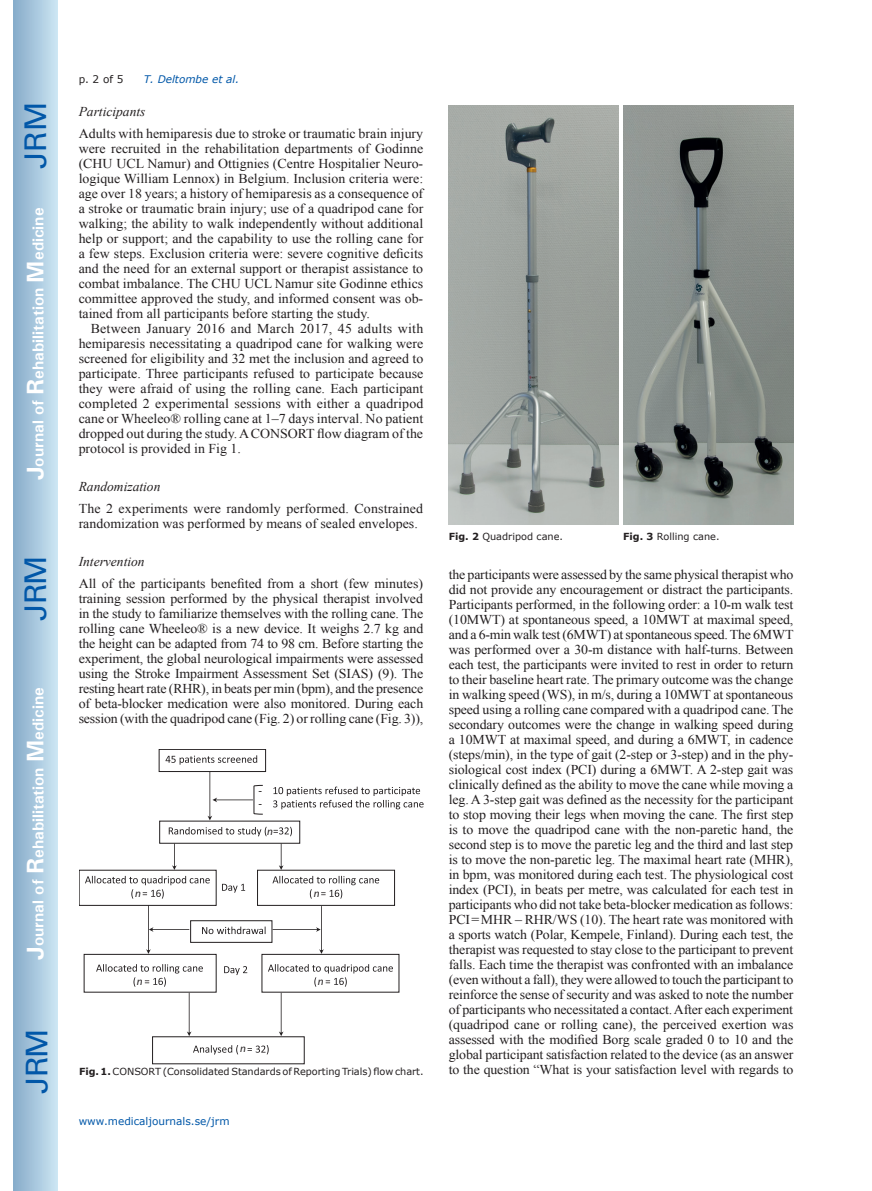
<style>
.page{position:relative;width:872px;height:1191px;background:#fff}
.page>*{position:absolute;margin:0;border:0;box-sizing:border-box;transform-origin:0 0}
.t1{font:30px "Univers";letter-spacing:-.03em;color:#0157a8}
.t2{font:700 15.75px "Univers";color:#fff}
.t3{font:13.5px/15px "Times New Roman";letter-spacing:-.005em;color:#231f20;text-align:justify}
.t4{font:italic 13.5px "Times New Roman";color:#231f20}
.t5{font:italic 10.95px "Myriad Pro";color:#231f20}
.t6{font:10.95px/13.4px "Times New Roman";color:#231f20}
.t7{font:10.5px "Verdana";color:#0157a8}
.t8{font:italic 10.5px "Verdana";color:#0157a8}
.t9{font:10.5px "Verdana";color:#231f20}
.t10{font:9.75px "Verdana";letter-spacing:-.005em;color:#231f20}
.s1{font-size:24px}
.s2{font-weight:700}
</style>
<div class="page">
<div style="left:14px;top:0;width:43px;height:1191px;background:linear-gradient(to right,#88acca,#cbe5f2)"></div>
<svg style="left:165px;top:755px;width:92px;height:9px"></svg>
<div style="left:159px;top:749px;width:107px;height:22px;border:1px solid #231f20"></div>
<svg style="left:169px;top:826px;width:123px;height:10px"></svg>
<svg style="left:85px;top:876px;width:125px;height:22px"></svg>
<svg style="left:273px;top:786px;width:150px;height:23px"></svg>
<svg style="left:96px;top:964px;width:107px;height:22px"></svg>
<div style="left:84px;top:954px;width:132px;height:38px;border:1px solid #231f20"></div>
<svg style="left:193px;top:1045px;width:76px;height:9px"></svg>
<svg style="left:207px;top:772px;width:56px;height:48px"></svg>
<svg style="left:272px;top:876px;width:107px;height:22px"></svg>
<svg style="left:268px;top:964px;width:125px;height:22px"></svg>
<div style="left:262px;top:954px;width:137px;height:38px;border:1px solid #231f20"></div>
<svg style="left:187px;top:992px;width:4px;height:44px"></svg>
<svg style="left:279px;top:992px;width:4px;height:44px"></svg>
<svg style="left:172px;top:843px;width:5px;height:27px"></svg>
<svg style="left:279px;top:843px;width:4px;height:27px"></svg>
<svg style="left:202px;top:926px;width:63px;height:8px"></svg>
<div style="left:190px;top:920px;width:82px;height:22px;border:1px solid #231f20"></div>
<svg style="left:272px;top:906px;width:52px;height:48px"></svg>
<svg style="left:146px;top:905px;width:43px;height:49px"></svg>
<svg style="left:222px;top:883px;width:23px;height:9px"></svg>
<svg style="left:224px;top:966px;width:23px;height:9px"></svg>
<img style="left:449px;top:106px;width:170px;height:418px">
<img style="left:623px;top:106px;width:170px;height:418px">
<h1 class="t1" style="left:18px;top:169px;width:68px;rotate:-90deg">JRM</h1>
<p class="t2" style="left:28px;top:480px;width:274px;rotate:-90deg"><span class="s1">J</span>ournal of <span class="s1">R</span>ehabilitation <span class="s1">M</span>edicine</p>
<h1 class="t1" style="left:18px;top:620px;width:67px;rotate:-90deg">JRM</h1>
<p class="t2" style="left:28px;top:959px;width:274px;rotate:-90deg"><span class="s1">J</span>ournal of <span class="s1">R</span>ehabilitation <span class="s1">M</span>edicine</p>
<h1 class="t1" style="left:19px;top:1093px;width:67px;rotate:-90deg">JRM</h1>
<p class="t9" style="left:79px;top:72px;width:46px">p. 2 of 5</p>
<p class="t8" style="left:144px;top:72px;width:97px">T. Deltombe et al.</p>
<p class="t4" style="left:79px;top:102px;width:68px">Participants</p>
<p class="t3" style="left:79px;top:126px;width:346px">Adults with hemiparesis due to stroke or traumatic brain injury were recruited in the rehabilitation departments of Godinne (CHU UCL Namur) and Ottignies (Centre Hospitalier Neuro&shy;logique William Lennox) in Belgium. Inclusion criteria were: age over 18 years; a history of hemiparesis as a consequence of a stroke or traumatic brain injury; use of a quadripod cane for walking; the ability to walk independently without additional help or support; and the capability to use the rolling cane for a few steps. Exclusion criteria were: severe cognitive deficits and the need for an external support or therapist assistance to combat imbalance. The CHU UCL Namur site Godinne ethics committee approved the study, and informed consent was ob&shy;tained from all participants before starting the study.</p>
<p class="t3" style="left:79px;top:321px;width:346px;text-indent:12px">Between January 2016 and March 2017, 45 adults with hemiparesis necessitating a quadripod cane for walking were screened for eligibility and 32 met the inclusion and agreed to participate. Three participants refused to participate because they were afraid of using the rolling cane. Each participant completed 2 experimental sessions with either a quadripod cane or Wheeleo® rolling cane at 1–7 days interval. No patient dropped out during the study. A CONSORT flow diagram of the protocol is provided in Fig 1.</p>
<p class="t4" style="left:79px;top:477px;width:83px">Randomization</p>
<p class="t3" style="left:79px;top:501px;width:346px">The 2 experiments were randomly performed. Constrained randomization was performed by means of sealed envelopes.</p>
<p class="t4" style="left:79px;top:552px;width:67px">Intervention</p>
<p class="t3" style="left:79px;top:576px;width:346px">All of the participants benefited from a short (few minutes) training session performed by the physical therapist involved in the study to familiarize themselves with the rolling cane. The rolling cane Wheeleo® is a new device. It weighs 2.7 kg and the height can be adapted from 74 to 98 cm. Before starting the experiment, the global neurological impairments were assessed using the Stroke Impairment Assessment Set (SIAS) (9). The resting heart rate (RHR), in beats per min (bpm), and the presence of beta-blocker medication were also monitored. During each session (with the quadripod cane (Fig. 2) or rolling cane (Fig. 3)),</p>
<p class="t3" style="left:449px;top:567px;width:346px">the participants were assessed by the same physical therapist who did not provide any encouragement or distract the participants.<br>Participants performed, in the following order: a 10-m walk test (10MWT) at spontaneous speed, a 10MWT at maximal speed, and a 6-min walk test (6MWT) at spontaneous speed. The 6MWT was performed over a 30-m distance with half-turns. Between each test, the participants were invited to rest in order to return to their baseline heart rate. The primary outcome was the change in walking speed (WS), in m/s, during a 10MWT at spontaneous speed using a rolling cane compared with a quadripod cane. The secondary outcomes were the change in walking speed during a 10MWT at maximal speed, and during a 6MWT, in cadence (steps/min), in the type of gait (2-step or 3-step) and in the phy&shy;siological cost index (PCI) during a 6MWT. A 2-step gait was clinically defined as the ability to move the cane while moving a leg. A 3-step gait was defined as the necessity for the participant to stop moving their legs when moving the cane. The first step is to move the quadripod cane with the non-paretic hand, the second step is to move the paretic leg and the third and last step is to move the non-paretic leg. The maximal heart rate (MHR), in bpm, was monitored during each test. The physiological cost index (PCI), in beats per metre, was calculated for each test in participants who did not take beta-blocker medication as follows:<br>PCI=MHR – RHR/WS (10). The heart rate was monitored with a sports watch (Polar, Kempele, Finland). During each test, the therapist was requested to stay close to the participant to prevent falls. Each time the therapist was confronted with an imbalance (even without a fall), they were allowed to touch the participant to reinforce the sense of security and was asked to note the number of participants who necessitated a contact. After each experiment (quadripod cane or rolling cane), the perceived exertion was assessed with the modified Borg scale graded 0 to 10 and the global participant satisfaction related to the device (as an answer</p>
<p class="t10" style="left:79px;top:1065px;width:346px"><span class="s2">Fig. 1.</span> CONSORT (Consolidated Standards of Reporting Trials) flow chart.</p>
<p class="t3" style="left:449px;top:1062px;width:346px">to the question “What is your satisfaction level with regards to</p>
<p class="t10" style="left:449px;top:530px;width:116px"><span class="s2">Fig. 2</span> Quadripod cane.</p>
<p class="t10" style="left:623px;top:530px;width:98px"><span class="s2">Fig. 3</span> Rolling cane.</p>
<p class="t6" style="left:258px;top:783px;width:5px">- -</p>
<p class="t5" style="left:267px;top:824px;width:7px">n</p>
<p class="t5" style="left:135px;top:886px;width:7px">n</p>
<p class="t5" style="left:314px;top:886px;width:7px">n</p>
<p class="t5" style="left:137px;top:974px;width:7px">n</p>
<p class="t5" style="left:318px;top:974px;width:7px">n</p>
<p class="t5" style="left:240px;top:1042px;width:7px">n</p>
<p class="t7" style="left:79px;top:1114px;width:152px">www.medicaljournals.se/jrm</p>
</div>
